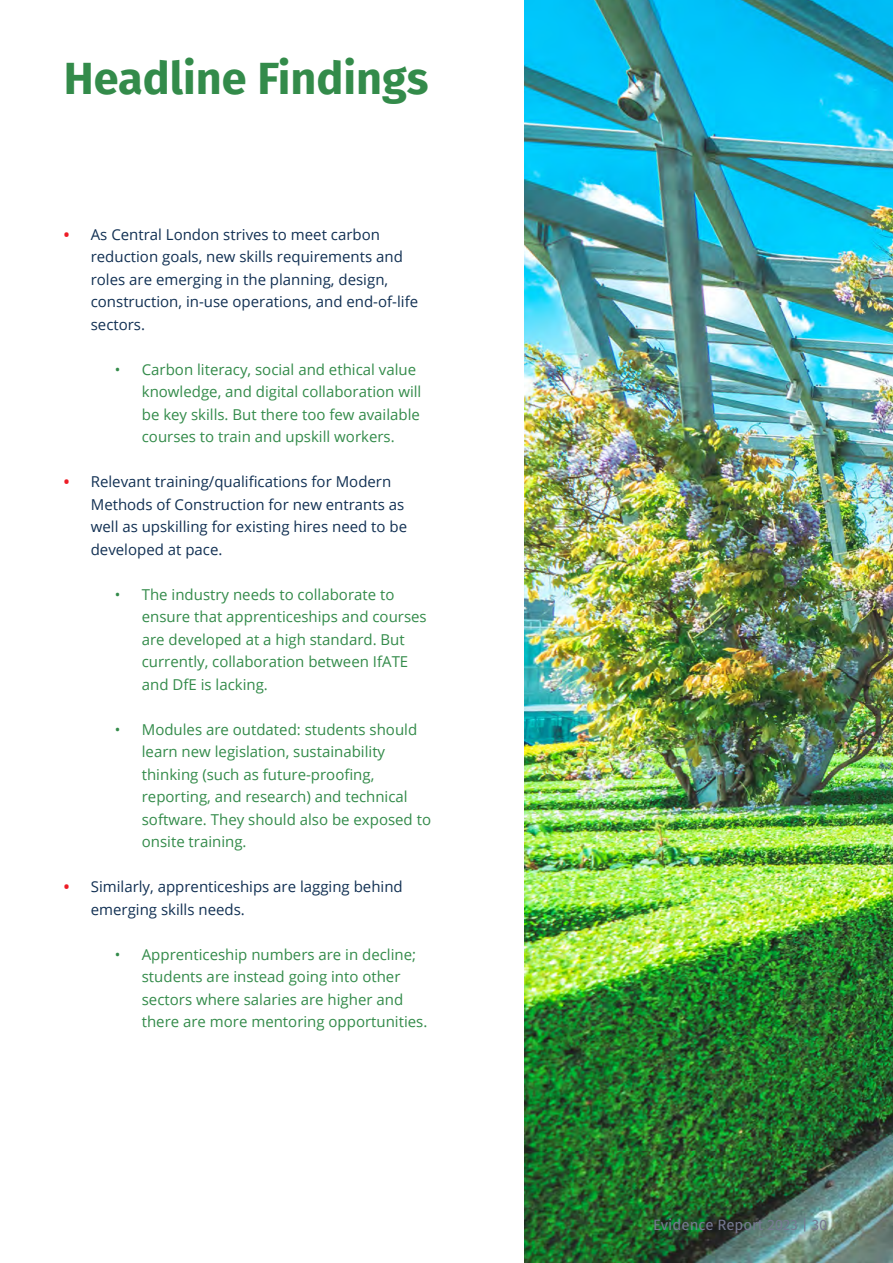
<style>
.page{position:relative;width:893px;height:1263px;background:#fff}
.page>*{position:absolute;margin:0;border:0;box-sizing:border-box;transform-origin:0 0}
.t1{font:700 45px "Fira Sans";color:#338b4a}
.t2{font:15px/22.5px "Open Sans";color:#338b4a}
.t3{font:15px/22.5px "Open Sans";color:#113053}
.t4{font:15px "Fira Sans";color:#767992}
.s1{font-weight:700;color:#ed1c26}
</style>
<div class="page">
<img style="left:525px;top:0;width:368px;height:1263px">
<p class="t1" style="left:64px;top:41px;width:366px">Headline Findings</p>
<p class="t3" style="left:91px;top:222px;width:329px;text-indent:-27px"><span class="s1">•</span> As Central London strives to meet carbon reduction goals, new skills requirements and roles are emerging in the planning, design, construction, in-use operations, and end-of-life sectors.</p>
<p class="t2" style="left:142px;top:357px;width:281px;text-indent:-27px">• Carbon literacy, social and ethical value knowledge, and digital collaboration will be key skills. But there too few available courses to train and upskill workers.</p>
<p class="t3" style="left:64px;top:470px;width:329px"><span class="s1">•</span> Relevant training/qualifications for Modern</p>
<p class="t3" style="left:91px;top:492px;width:315px">Methods of Construction for new entrants as</p>
<p class="t3" style="left:91px;top:515px;width:318px">well as upskilling for existing hires need to be</p>
<p class="t3" style="left:91px;top:537px;width:133px">developed at pace.</p>
<p class="t2" style="left:142px;top:582px;width:286px;text-indent:-27px">• The industry needs to collaborate to ensure that apprenticeships and courses are developed at a high standard. But</p>
<p class="t2" style="left:142px;top:650px;width:268px">currently, collaboration between IfATE and DfE is lacking.</p>
<p class="t2" style="left:115px;top:717px;width:304px;text-align:center">• Modules are outdated: students should learn new legislation, sustainability</p>
<p class="t2" style="left:142px;top:762px;width:234px">thinking (such as future-proofing,</p>
<p class="t2" style="left:142px;top:785px;width:267px">reporting, and research) and technical</p>
<p class="t2" style="left:142px;top:807px;width:291px">software. They should also be exposed to</p>
<p class="t2" style="left:142px;top:830px;width:106px">onsite training.</p>
<p class="t3" style="left:91px;top:875px;width:313px;text-indent:-27px"><span class="s1">•</span> Similarly, apprenticeships are lagging behind emerging skills needs.</p>
<p class="t2" style="left:142px;top:942px;width:287px;text-indent:-27px">• Apprenticeship numbers are in decline; students are instead going into other sectors where salaries are higher and there are more mentoring opportunities.</p>
<p class="t4" style="left:653px;top:1213px;width:176px">Evidence Report 2023 | 30</p>
</div>
